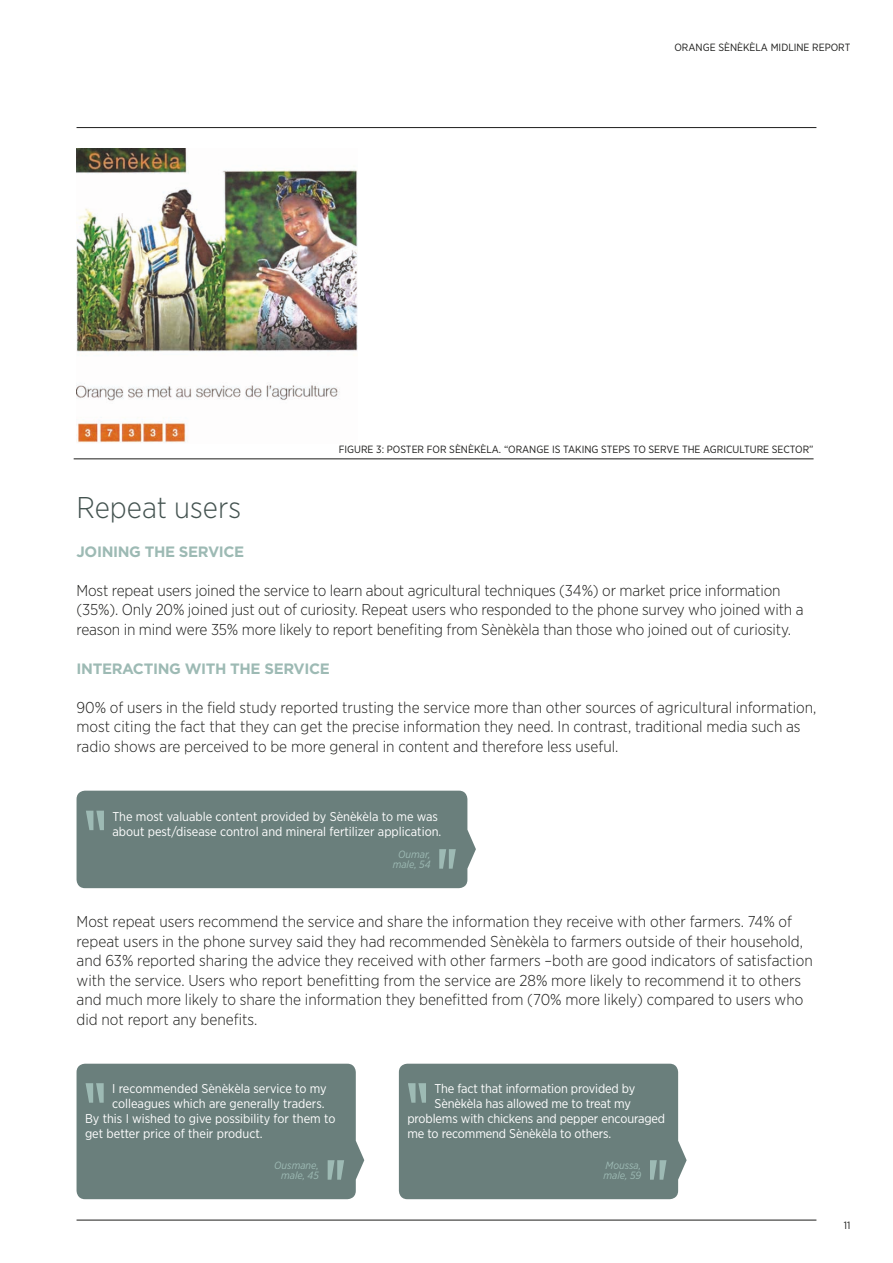
<style>
.page{position:relative;width:893px;height:1263px;background:#fff}
.page>*{position:absolute;margin:0;border:0;box-sizing:border-box;transform-origin:0 0}
.t1{font:300 30px "Gotham Narrow";color:#445350}
.t2{font:300 15.75px/19.5px "Gotham Narrow";color:#1d1d1b}
.t3{font:700 15px "Gotham";letter-spacing:-.025em;color:#9dbab4}
.t4{font:12.75px/15px "Gotham Narrow";color:#fff}
.t5{font:10.5px "Gotham Narrow";color:#1d1d1b}
.t6{font:italic 10.5px/10.5px "Gotham Narrow";color:#9dbab4;text-align:center}
</style>
<div class="page">
<hr style="left:77px;top:127px;width:739px;height:1px;background:#1d1d1b">
<img style="left:77px;top:149px;width:280px;height:294px">
<div style="left:77px;top:791px;width:399px;height:97px;background:#6a7f7c"></div>
<div style="left:77px;top:1064px;width:287px;height:135px;background:#6a7f7c"></div>
<div style="left:399px;top:1064px;width:288px;height:135px;background:#6a7f7c"></div>
<hr style="left:77px;top:1220px;width:739px;height:1px;background:#1d1d1b">
<hr style="left:74px;top:458px;width:740px;height:1px;background:#1d1d1b">
<p class="t5" style="left:674px;top:41px;width:177px">ORANGE SÈNÈKÈLA MIDLINE REPORT</p>
<p class="t5" style="left:339px;top:443px;width:476px">FIGURE 3: POSTER FOR SÈNÈKÈLA. “ORANGE IS TAKING STEPS TO SERVE THE AGRICULTURE SECTOR”</p>
<h1 class="t1" style="left:77px;top:489px;width:166px">Repeat users</h1>
<p class="t3" style="left:77px;top:541px;width:169px">JOINING THE SERVICE</p>
<p class="t2" style="left:77px;top:580px;width:728px">Most repeat users joined the service to learn about agricultural techniques (34%) or market price information (35%). Only 20% joined just out of curiosity. Repeat users who responded to the phone survey who joined with a reason in mind were 35% more likely to report benefiting from Sènèkèla than those who joined out of curiosity.</p>
<p class="t3" style="left:77px;top:658px;width:255px">INTERACTING WITH THE SERVICE</p>
<p class="t2" style="left:77px;top:697px;width:741px">90% of users in the field study reported trusting the service more than other sources of agricultural information, most citing the fact that they can get the precise information they need. In contrast, traditional media such as radio shows are perceived to be more general in content and therefore less useful.</p>
<p class="t4" style="left:112px;top:809px;width:330px">The most valuable content provided by Sènèkèla to me was about pest/disease control and mineral fertilizer application.</p>
<p class="t6" style="left:393px;top:848px;width:39px">Oumar, male, 54</p>
<p class="t2" style="left:77px;top:911px;width:738px">Most repeat users recommend the service and share the information they receive with other farmers. 74% of repeat users in the phone survey said they had recommended Sènèkèla to farmers outside of their household, and 63% reported sharing the advice they received with other farmers –both are good indicators of satisfaction with the service. Users who report benefitting from the service are 28% more likely to recommend it to others and much more likely to share the information they benefitted from (70% more likely) compared to users who did not report any benefits.</p>
<p class="t4" style="left:112px;top:1081px;width:216px">I recommended Sènèkèla service to my</p>
<p class="t4" style="left:112px;top:1096px;width:214px">colleagues which are generally traders.</p>
<p class="t4" style="left:85px;top:1111px;width:252px">By this I wished to give possibility for them to</p>
<p class="t4" style="left:85px;top:1126px;width:179px">get better price of their product.</p>
<p class="t4" style="left:434px;top:1081px;width:202px">The fact that information provided by</p>
<p class="t4" style="left:434px;top:1096px;width:198px">Sènèkèla has allowed me to treat my</p>
<p class="t4" style="left:407px;top:1111px;width:259px">problems with chickens and pepper encouraged</p>
<p class="t4" style="left:407px;top:1126px;width:205px">me to recommend Sènèkèla to others.</p>
<p class="t6" style="left:274px;top:1159px;width:46px;text-align:right">Ousmane, male, 45</p>
<p class="t6" style="left:603px;top:1159px;width:39px;text-align:left">Moussa, male, 59</p>
<p class="t5" style="left:844px;top:1219px;width:8px">11</p>
</div>
